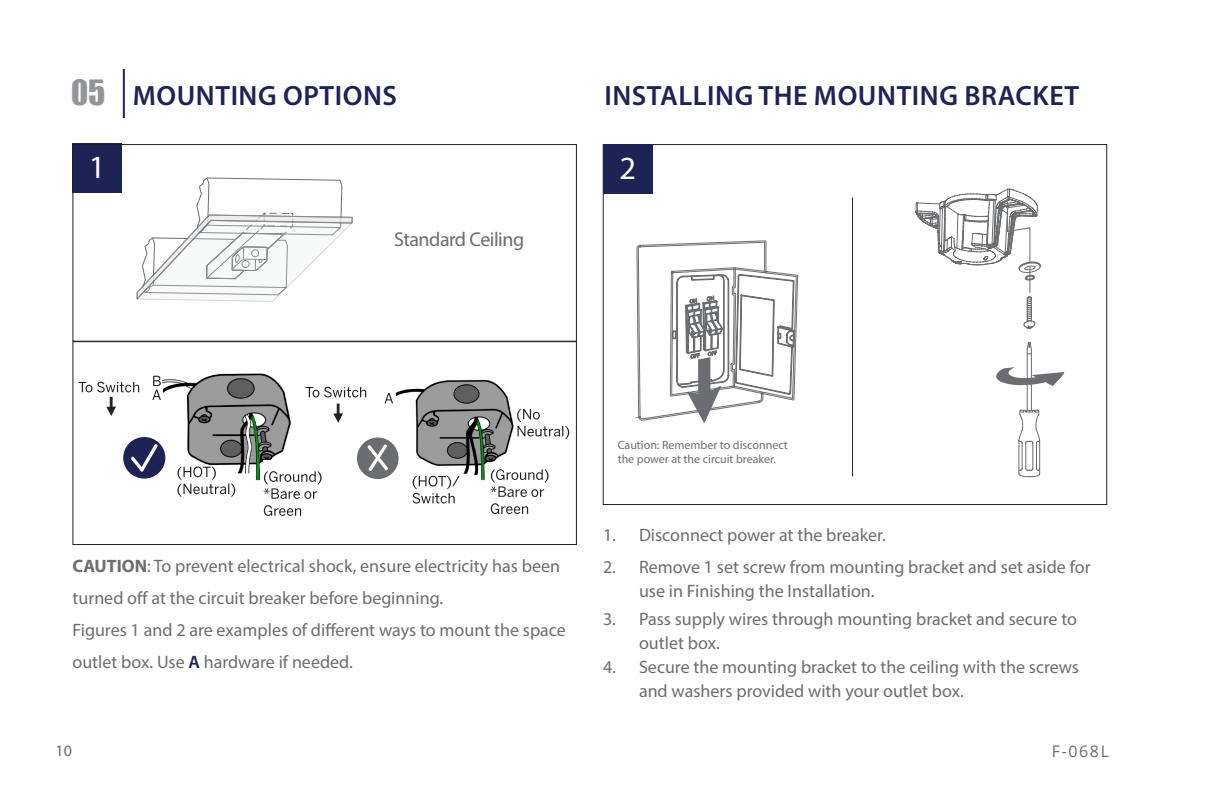
<style>
.page{position:relative;width:1224px;height:792px;background:#fff}
.page>*{position:absolute;margin:0;border:0;box-sizing:border-box;transform-origin:0 0}
.t1{font:32.4px "Myriad Pro";color:#fff}
.t2{font:600 28px "Myriad Pro";letter-spacing:.02em;color:#1e2355}
.t3{font:20px "Myriad Pro";letter-spacing:-.025em;color:#6c6d70}
.Steps{font:18px/24px "Myriad Pro";color:#6c6d70}
.t4{font:16px "Open Sans";color:#6c6d70}
.t5{font:16px "Myriad Pro";color:#6c6d70}
.t6{font:12px "Myriad Pro";color:#6c6d70}
.s1{font-family:"Impact";font-weight:400;font-size:32px;color:#939598}
.s2{font-weight:700}
.s3{font-weight:600;color:#1e2355}
</style>
<div class="page">
<div style="left:72px;top:144px;width:50px;height:49px;background:#1e2355"></div>
<svg style="left:635px;top:153px;width:163px;height:270px"></svg>
<hr style="left:852px;top:198px;width:1px;height:278px;background:#231f20">
<div style="left:603px;top:144px;width:49px;height:50px;background:#1e2355"></div>
<hr style="left:123px;top:69px;width:2px;height:49px;background:#1e2355">
<svg style="left:916px;top:189px;width:125px;height:139px"></svg>
<svg style="left:996px;top:342px;width:68px;height:135px"></svg>
<div style="left:73px;top:144px;width:504px;height:197px;border:1px solid #231f20"></div>
<div style="left:73px;top:341px;width:504px;height:204px;border:1px solid #231f20"></div>
<svg style="left:137px;top:177px;width:216px;height:125px"></svg>
<img style="left:123px;top:373px;width:190px;height:119px">
<img style="left:338px;top:379px;width:176px;height:102px">
<div style="left:123px;top:437px;width:42px;height:42px;background:#1e2355;border-radius:50%"></div>
<svg style="left:131px;top:444px;width:27px;height:28px"></svg>
<div style="left:357px;top:438px;width:42px;height:41px;background:#6c6d70;border-radius:50%"></div>
<svg style="left:139px;top:383px;width:5px;height:11px"></svg>
<div style="left:263px;top:460px;width:59px;height:36px;background:#fff"></div>
<div style="left:329px;top:382px;width:67px;height:36px;background:#fff"></div>
<div style="left:411px;top:475px;width:67px;height:35px;background:#fff"></div>
<div style="left:487px;top:466px;width:67px;height:48px;background:#fff"></div>
<div style="left:150px;top:376px;width:12px;height:11px;background:#fff"></div>
<div style="left:151px;top:389px;width:12px;height:11px;background:#fff"></div>
<svg style="left:367px;top:444px;width:21px;height:27px"></svg>
<svg style="left:385px;top:393px;width:8px;height:10px"></svg>
<svg style="left:152px;top:376px;width:9px;height:24px"></svg>
<svg style="left:177px;top:466px;width:58px;height:31px"></svg>
<svg style="left:413px;top:476px;width:47px;height:28px"></svg>
<svg style="left:517px;top:409px;width:52px;height:30px"></svg>
<svg style="left:264px;top:505px;width:37px;height:11px"></svg>
<svg style="left:264px;top:471px;width:58px;height:28px"></svg>
<svg style="left:491px;top:503px;width:37px;height:11px"></svg>
<svg style="left:491px;top:469px;width:58px;height:28px"></svg>
<svg style="left:306px;top:387px;width:60px;height:11px"></svg>
<svg style="left:79px;top:382px;width:60px;height:34px"></svg>
<svg style="left:333px;top:404px;width:10px;height:18px"></svg>
<p class="t2" style="left:71px;top:78px;width:327px"><span class="s1">05</span> MOUNTING OPTIONS</p>
<p class="t2" style="left:604px;top:78px;width:476px">INSTALLING THE MOUNTING BRACKET</p>
<p class="t1" style="left:89px;top:147px;width:18px">1</p>
<p class="t1" style="left:619px;top:148px;width:18px">2</p>
<p class="t3" style="left:394px;top:227px;width:132px">Standard Ceiling</p>
<p class="Steps" style="left:72px;top:550px;width:489px;line-height:32px"><span class="s2">CAUTION</span>: To prevent electrical shock, ensure electricity has been turned off at the circuit breaker before beginning.</p>
<p class="Steps" style="left:72px;top:614px;width:495px;line-height:32px">Figures 1 and 2 are examples of different ways to mount the space outlet box. Use <span class="s3">A</span> hardware if needed.</p>
<p class="t6" style="left:618px;top:437px;width:172px">Caution: Remember to disconnect</p>
<p class="t6" style="left:618px;top:452px;width:160px">the power at the circuit breaker.</p>
<p class="Steps" style="left:603px;top:522px;width:284px">1. Disconnect power at the breaker.</p>
<p class="Steps" style="left:639px;top:554px;width:453px;text-indent:-36px">2. Remove 1 set screw from mounting bracket and set aside for use in Finishing the Installation.</p>
<p class="Steps" style="left:639px;top:606px;width:440px;text-indent:-36px">3. Pass supply wires through mounting bracket and secure to outlet box.</p>
<p class="Steps" style="left:639px;top:654px;width:442px;text-indent:-36px">4. Secure the mounting bracket to the ceiling with the screws and washers provided with your outlet box.</p>
<p class="t5" style="left:56px;top:741px;width:18px">10</p>
<p class="t4" style="left:1052px;top:740px;width:59px">F-068L</p>
</div>
